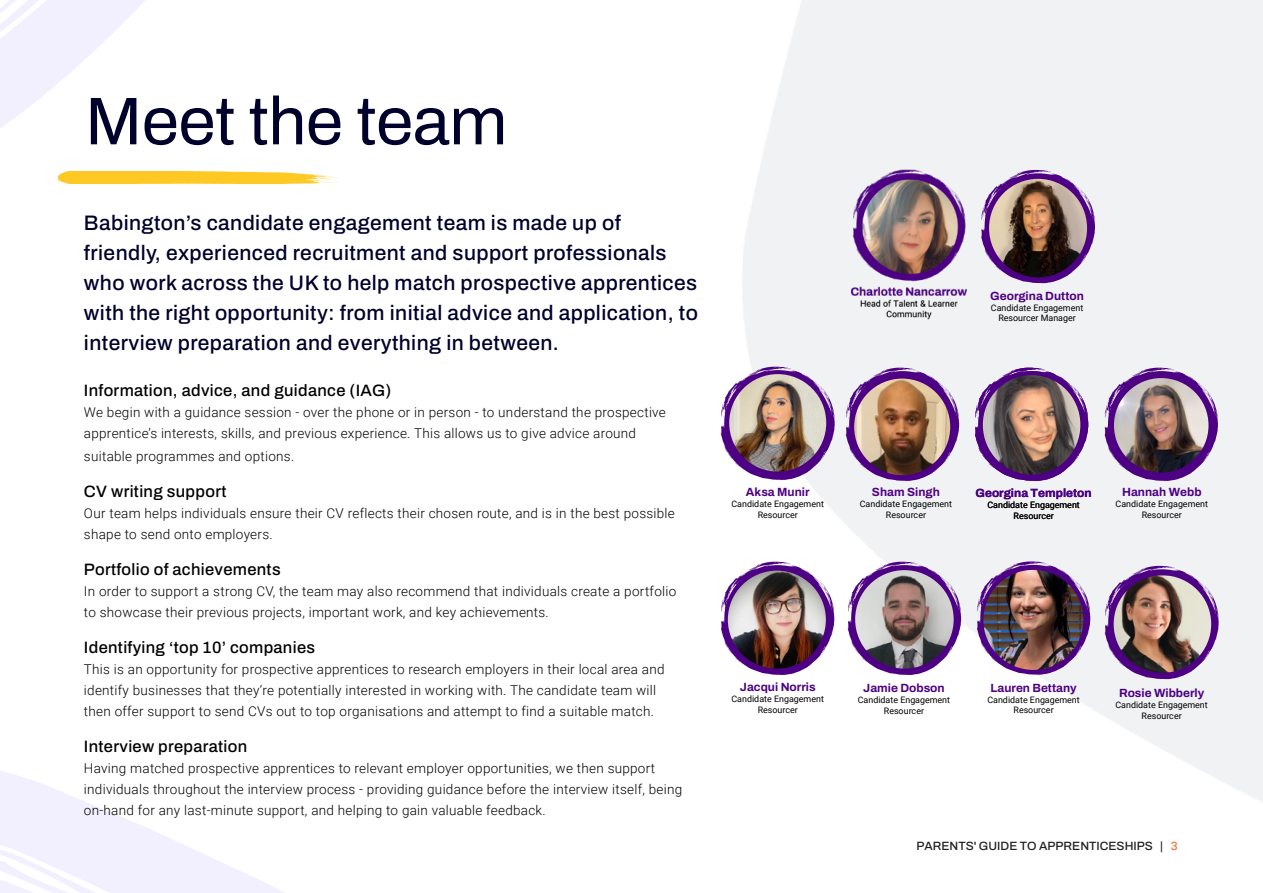
<style>
.page{position:relative;width:1263px;height:893px;background:#fff}
.page>*{position:absolute;margin:0;border:0;box-sizing:border-box;transform-origin:0 0}
.t1{font:67.5px "Archivo";letter-spacing:-.005em;color:#00002c}
.Main_text_-_course{font:500 21px/30px "Archivo";letter-spacing:.02em;color:#00002c}
.Main_text_-_course_b{font:500 16.5px "Archivo";letter-spacing:.02em;color:#000}
.Main_text_-_course_b-2{font:300 13.5px/21px "Roboto";letter-spacing:.02em;color:#000}
.t2{font:500 12px "Archivo";color:#231f20}
.t3{font:700 11.85px "Archivo Roman";color:#4d0083}
.t4{font:8.85px/10.9px "Roboto";color:#000;text-align:center}
.s1{color:#f37138}
</style>
<div class="page">
<img style="left:0;top:0;width:1263px;height:893px">
<svg style="left:0;top:0;width:341px;height:225px"></svg>
<img style="left:844px;top:170px;width:130px;height:155px">
<svg style="left:981px;top:170px;width:114px;height:113px"></svg>
<img style="left:989px;top:179px;width:98px;height:98px;border-radius:49px">
<svg style="left:721px;top:367px;width:114px;height:113px"></svg>
<img style="left:729px;top:374px;width:97px;height:98px;border-radius:49px">
<svg style="left:846px;top:368px;width:113px;height:113px"></svg>
<img style="left:854px;top:379px;width:96px;height:96px;border-radius:48px">
<svg style="left:975px;top:368px;width:113px;height:113px"></svg>
<svg style="left:1104px;top:368px;width:114px;height:113px"></svg>
<img style="left:1114px;top:378px;width:94px;height:95px;border-radius:47px">
<svg style="left:721px;top:562px;width:113px;height:113px"></svg>
<img style="left:728px;top:571px;width:98px;height:98px;border-radius:49px">
<svg style="left:848px;top:562px;width:113px;height:113px"></svg>
<img style="left:855px;top:570px;width:99px;height:99px;border-radius:49px">
<svg style="left:977px;top:561px;width:113px;height:114px"></svg>
<img style="left:983px;top:570px;width:100px;height:100px;border-radius:50px">
<svg style="left:1105px;top:566px;width:113px;height:113px"></svg>
<img style="left:1114px;top:575px;width:97px;height:98px;border-radius:49px">
<p class="t1" style="left:85px;top:71px;width:424px">Meet the team</p>
<p class="Main_text_-_course" style="left:84px;top:208px;width:615px">Babington’s candidate engagement team is made up of friendly, experienced recruitment and support professionals who work across the UK to help match prospective apprentices with the right opportunity: from initial advice and application, to interview preparation and everything in between.</p>
<p class="Main_text_-_course_b" style="left:84px;top:378px;width:309px">Information, advice, and guidance (IAG)</p>
<p class="Main_text_-_course_b-2" style="left:84px;top:401px;width:583px">We begin with a guidance session - over the phone or in person - to understand the prospective apprentice’s interests, skills, and previous experience. This allows us to give advice around</p>
<p class="Main_text_-_course_b-2" style="left:84px;top:445px;width:212px">suitable programmes and options.</p>
<p class="Main_text_-_course_b" style="left:84px;top:479px;width:144px">CV writing support</p>
<p class="Main_text_-_course_b-2" style="left:84px;top:502px;width:592px">Our team helps individuals ensure their CV reflects their chosen route, and is in the best possible shape to send onto employers.</p>
<p class="Main_text_-_course_b" style="left:84px;top:557px;width:198px">Portfolio of achievements</p>
<p class="Main_text_-_course_b-2" style="left:84px;top:580px;width:594px">In order to support a strong CV, the team may also recommend that individuals create a portfolio to showcase their previous projects, important work, and key achievements.</p>
<p class="Main_text_-_course_b" style="left:84px;top:635px;width:233px">Identifying ‘top 10’ companies</p>
<p class="Main_text_-_course_b-2" style="left:84px;top:658px;width:582px">This is an opportunity for prospective apprentices to research employers in their local area and identify businesses that they’re potentially interested in working with. The candidate team will then offer support to send CVs out to top organisations and attempt to find a suitable match.</p>
<p class="Main_text_-_course_b" style="left:84px;top:734px;width:165px">Interview preparation</p>
<p class="Main_text_-_course_b-2" style="left:84px;top:757px;width:600px">Having matched prospective apprentices to relevant employer opportunities, we then support individuals throughout the interview process - providing guidance before the interview itself, being on-hand for any last-minute support, and helping to gain valuable feedback.</p>
<p class="t3" style="left:990px;top:287px;width:95px">Georgina Dutton</p>
<p class="t4" style="left:991px;top:302px;width:94px">Candidate Engagement<br>Resourcer Manager</p>
<p class="t3" style="left:746px;top:483px;width:65px">Aksa Munir</p>
<p class="t4" style="left:731px;top:498px;width:94px">Candidate Engagement<br>Resourcer</p>
<p class="t3" style="left:872px;top:483px;width:69px">Sham Singh</p>
<p class="t4" style="left:860px;top:498px;width:94px">Candidate Engagement<br>Resourcer</p>
<p class="t3" style="left:975px;top:484px;width:118px">Georgina Templeton</p>
<p class="t4" style="left:987px;top:499px;width:94px">Candidate Engagement<br>Resourcer</p>
<p class="t3" style="left:1122px;top:483px;width:81px">Hannah Webb</p>
<p class="t4" style="left:1115px;top:498px;width:94px">Candidate Engagement<br>Resourcer</p>
<p class="t3" style="left:740px;top:678px;width:77px">Jacqui Norris</p>
<p class="t4" style="left:731px;top:693px;width:94px">Candidate Engagement<br>Resourcer</p>
<p class="t3" style="left:863px;top:679px;width:83px">Jamie Dobson</p>
<p class="t4" style="left:858px;top:694px;width:94px">Candidate Engagement<br>Resourcer</p>
<p class="t3" style="left:990px;top:679px;width:88px">Lauren Bettany</p>
<p class="t4" style="left:987px;top:694px;width:94px">Candidate Engagement<br>Resourcer</p>
<p class="t3" style="left:1119px;top:684px;width:87px">Rosie Wibberly</p>
<p class="t4" style="left:1115px;top:699px;width:94px">Candidate Engagement<br>Resourcer</p>
<p class="t2" style="left:916px;top:837px;width:263px">PARENTS' GUIDE TO APPRENTICESHIPS | <span class="s1">3</span></p>
</div>
